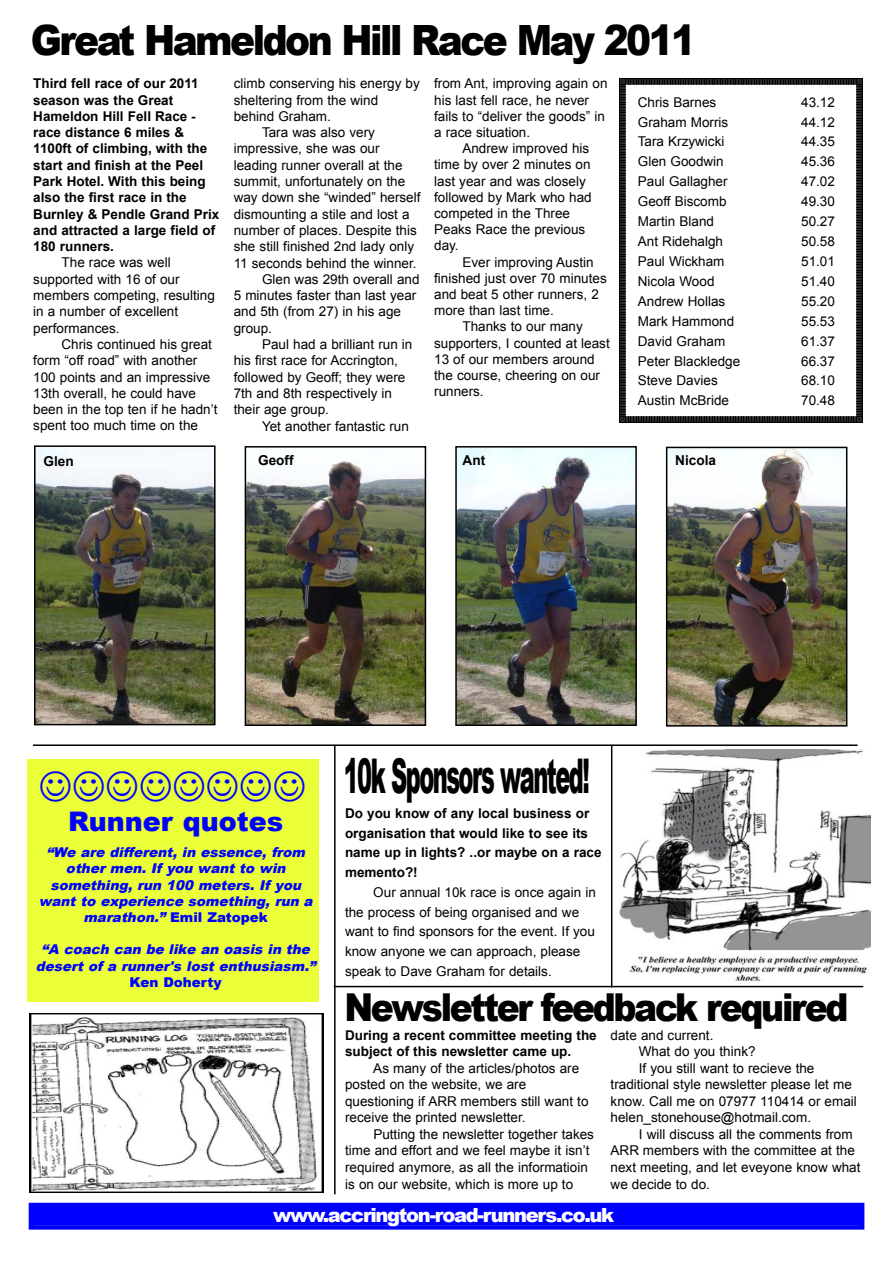
<style>
.page{position:relative;width:893px;height:1263px;background:#fff}
.page>*{position:absolute;margin:0;border:0;box-sizing:border-box;transform-origin:0 0}
.t1{font:900 47.85px "Arial";letter-spacing:-.065em;color:#000;scale:.47 1}
.t2{font:900 41.7px "Arial";letter-spacing:-.065em;color:#000;scale:.9 1}
.t3{font:900 38.4px "Arial";letter-spacing:-.065em;color:#000;scale:.9 1}
.t4{font:900 27px "Arial";color:#00f}
.t5{font:900 19.5px "Arial";letter-spacing:-.065em;color:#fff}
.t6{font:700 13.65px "Arial";color:#000}
.t7{font:13.5px/16.4px "Arial";color:#000}
.t8{font:700 13.5px/16.4px "Arial";color:#000}
.t9{font:italic 900 13.5px/16.2px "Arial";color:#00f;text-align:center}
.t10{font:900 13.5px "Arial";color:#00f}
.s1{font-style:normal}
</style>
<div class="page">
<div style="left:33px;top:1207px;width:827px;height:18px;background:#00f"></div>
<div style="left:29px;top:1203px;width:835px;height:26px;border:4px solid #00f"></div>
<svg style="left:620px;top:78px;width:242px;height:345px"></svg>
<img style="left:37px;top:448px;width:176px;height:274px">
<div style="left:34px;top:445px;width:182px;height:280px;border:2px solid #000"></div>
<img style="left:248px;top:461px;width:175px;height:262px">
<div style="left:245px;top:446px;width:181px;height:280px;border:2px solid #000"></div>
<img style="left:458px;top:449px;width:176px;height:274px">
<div style="left:455px;top:446px;width:182px;height:280px;border:2px solid #000"></div>
<img style="left:669px;top:450px;width:175px;height:274px">
<div style="left:666px;top:447px;width:181px;height:280px;border:2px solid #000"></div>
<div style="left:27px;top:759px;width:292px;height:242px;background:#ebff38"></div>
<hr style="left:33px;top:744px;width:824px;height:2px;background:#000">
<hr style="left:334px;top:986px;width:529px;height:1px;background:#000">
<hr style="left:334px;top:745px;width:2px;height:449px;background:#000">
<hr style="left:611px;top:746px;width:1px;height:241px;background:#000">
<img style="left:30px;top:1013px;width:293px;height:179px">
<img style="left:620px;top:749px;width:251px;height:232px">
<h2 class="t2" style="left:31px;top:10px;width:741px">Great Hameldon Hill Race May 2011</h2>
<p class="t8" style="left:33px;top:75px;width:188px">Third fell race of our 2011 season was the Great<br>Hameldon Hill Fell Race - race distance 6 miles &amp;<br>1100ft of climbing, with the start and finish at the Peel<br>Park Hotel. With this being also the first race in the<br>Burnley &amp; Pendle Grand Prix and attracted a large field of<br>180 runners.</p>
<p class="t7" style="left:33px;top:255px;width:183px;text-indent:28px">The race was well supported with 16 of our members competing, resulting in a number of excellent performances.</p>
<p class="t7" style="left:33px;top:336px;width:186px;text-indent:28px">Chris continued his great form “off road” with another<br>100 points and an impressive<br>13th overall, he could have been in the top ten if he hadn’t spent too much time on the</p>
<p class="t7" style="left:434px;top:76px;width:175px">from Ant, improving again on his last fell race, he never fails to “deliver the goods” in a race situation.</p>
<p class="t7" style="left:434px;top:140px;width:159px;text-indent:28px">Andrew improved his time by over 2 minutes on last year and was closely followed by Mark who had competed in the Three<br>Peaks Race the previous day.</p>
<p class="t7" style="left:462px;top:254px;width:133px">Ever improving Austin</p>
<p class="t7" style="left:434px;top:270px;width:174px">finished just over 70 minutes</p>
<p class="t7" style="left:434px;top:286px;width:166px">and beat 5 other runners, 2</p>
<p class="t7" style="left:434px;top:302px;width:121px">more than last time.</p>
<p class="t7" style="left:462px;top:318px;width:122px">Thanks to our many</p>
<p class="t7" style="left:434px;top:335px;width:177px">supporters, I counted at least</p>
<p class="t7" style="left:434px;top:351px;width:162px">13 of our members around</p>
<p class="t7" style="left:434px;top:367px;width:167px">the course, cheering on our</p>
<p class="t7" style="left:434px;top:383px;width:51px">runners.</p>
<p class="t7" style="left:234px;top:75px;width:188px">climb conserving his energy by</p>
<p class="t7" style="left:234px;top:92px;width:146px">sheltering from the wind</p>
<p class="t7" style="left:234px;top:108px;width:99px">behind Graham.</p>
<p class="t7" style="left:262px;top:124px;width:114px">Tara was also very</p>
<p class="t7" style="left:234px;top:141px;width:147px">impressive, she was our</p>
<p class="t7" style="left:234px;top:157px;width:170px">leading runner overall at the</p>
<p class="t7" style="left:234px;top:173px;width:173px">summit, unfortunately on the</p>
<p class="t7" style="left:234px;top:189px;width:188px">way down she “winded” herself</p>
<p class="t7" style="left:234px;top:206px;width:177px">dismounting a stile and lost a</p>
<p class="t7" style="left:234px;top:222px;width:185px">number of places. Despite this</p>
<p class="t7" style="left:234px;top:238px;width:182px">she still finished 2nd lady only</p>
<p class="t7" style="left:234px;top:255px;width:184px">11 seconds behind the winner.</p>
<p class="t7" style="left:262px;top:271px;width:159px">Glen was 29th overall and</p>
<p class="t7" style="left:234px;top:287px;width:184px">5 minutes faster than last year</p>
<p class="t7" style="left:234px;top:304px;width:169px">and 5th (from 27) in his age</p>
<p class="t7" style="left:234px;top:320px;width:40px">group.</p>
<p class="t7" style="left:262px;top:336px;width:152px">Paul had a brilliant run in</p>
<p class="t7" style="left:234px;top:352px;width:166px">his first race for Accrington,</p>
<p class="t7" style="left:234px;top:369px;width:173px">followed by Geoff; they were</p>
<p class="t7" style="left:234px;top:385px;width:160px">7th and 8th respectively in</p>
<p class="t7" style="left:234px;top:401px;width:97px">their age group.</p>
<p class="t7" style="left:262px;top:418px;width:148px">Yet another fantastic run</p>
<p class="t7" style="left:638px;top:94px;width:80px">Chris Barnes</p>
<p class="t7" style="left:801px;top:94px;width:35px">43.12</p>
<p class="t7" style="left:638px;top:114px;width:92px">Graham Morris</p>
<p class="t7" style="left:801px;top:114px;width:35px">44.12</p>
<p class="t7" style="left:638px;top:134px;width:88px">Tara Krzywicki</p>
<p class="t7" style="left:801px;top:134px;width:35px">44.35</p>
<p class="t7" style="left:638px;top:154px;width:87px">Glen Goodwin</p>
<p class="t7" style="left:801px;top:154px;width:35px">45.36</p>
<p class="t7" style="left:638px;top:173px;width:91px">Paul Gallagher</p>
<p class="t7" style="left:801px;top:173px;width:35px">47.02</p>
<p class="t7" style="left:638px;top:193px;width:90px">Geoff Biscomb</p>
<p class="t7" style="left:801px;top:193px;width:35px">49.30</p>
<p class="t7" style="left:638px;top:213px;width:78px">Martin Bland</p>
<p class="t7" style="left:801px;top:213px;width:35px">50.27</p>
<p class="t7" style="left:638px;top:233px;width:87px">Ant Ridehalgh</p>
<p class="t7" style="left:801px;top:233px;width:35px">50.58</p>
<p class="t7" style="left:638px;top:253px;width:88px">Paul Wickham</p>
<p class="t7" style="left:801px;top:253px;width:35px">51.01</p>
<p class="t7" style="left:638px;top:273px;width:78px">Nicola Wood</p>
<p class="t7" style="left:801px;top:273px;width:35px">51.40</p>
<p class="t7" style="left:638px;top:293px;width:89px">Andrew Hollas</p>
<p class="t7" style="left:801px;top:293px;width:35px">55.20</p>
<p class="t7" style="left:638px;top:313px;width:98px">Mark Hammond</p>
<p class="t7" style="left:801px;top:313px;width:35px">55.53</p>
<p class="t7" style="left:638px;top:333px;width:89px">David Graham</p>
<p class="t7" style="left:801px;top:333px;width:35px">61.37</p>
<p class="t7" style="left:638px;top:353px;width:104px">Peter Blackledge</p>
<p class="t7" style="left:801px;top:353px;width:35px">66.37</p>
<p class="t7" style="left:638px;top:373px;width:81px">Steve Davies</p>
<p class="t7" style="left:801px;top:373px;width:35px">68.10</p>
<p class="t7" style="left:638px;top:392px;width:93px">Austin McBride</p>
<p class="t7" style="left:801px;top:392px;width:35px">70.48</p>
<p class="t6" style="left:43px;top:453px;width:32px">Glen</p>
<p class="t6" style="left:258px;top:453px;width:37px">Geoff</p>
<p class="t6" style="left:463px;top:453px;width:24px">Ant</p>
<p class="t6" style="left:675px;top:453px;width:42px">Nicola</p>
<h3 class="t4" style="left:68px;top:801px;width:217px">Runner quotes</h3>
<p class="t9" style="left:39px;top:844px;width:278px">“We are different, in essence, from other men. If you want to win something, run 100 meters. If you want to experience something, run a marathon.” <span class="s1">Emil Zatopek</span></p>
<p class="t9" style="left:36px;top:941px;width:284px">“A coach can be like an oasis in the desert of a runner's lost enthusiasm.”</p>
<p class="t10" style="left:130px;top:972px;width:94px">Ken Doherty</p>
<h1 class="t1" style="left:344px;top:741px;width:525px">10k Sponsors wanted!</h1>
<p class="t8" style="left:345px;top:803px;width:258px;line-height:19.8px">Do you know of any local business or organisation that would like to see its name up in lights? ..or maybe on a race memento?!</p>
<p class="t7" style="left:345px;top:882px;width:252px;line-height:19.8px;text-indent:28px">Our annual 10k race is once again in the process of being organised and we want to find sponsors for the event. If you know anyone we can approach, please speak to Dave Graham for details.</p>
<h3 class="t3" style="left:344px;top:978px;width:562px">Newsletter feedback required</h3>
<p class="t8" style="left:345px;top:1027px;width:253px">During a recent committee meeting the subject of this newsletter came up.</p>
<p class="t7" style="left:345px;top:1060px;width:245px;text-indent:28px">As many of the articles/photos are posted on the website, we are questioning if ARR members still want to receive the printed newsletter.</p>
<p class="t7" style="left:345px;top:1126px;width:250px;text-indent:28px">Putting the newsletter together takes time and effort and we feel maybe it isn’t required anymore, as all the informatioin is on our website, which is more up to</p>
<p class="t7" style="left:611px;top:1027px;width:104px">date and current.</p>
<p class="t7" style="left:639px;top:1043px;width:118px">What do you think?</p>
<p class="t7" style="left:639px;top:1060px;width:177px">If you still want to recieve the</p>
<p class="t7" style="left:611px;top:1076px;width:243px">traditional style newsletter please let me</p>
<p class="t7" style="left:611px;top:1093px;width:248px">know. Call me on 07977 110414 or email</p>
<p class="t7" style="left:611px;top:1109px;width:202px">helen_stonehouse@hotmail.com.</p>
<p class="t7" style="left:639px;top:1126px;width:215px">I will discuss all the comments from</p>
<p class="t7" style="left:611px;top:1142px;width:246px">ARR members with the committee at the</p>
<p class="t7" style="left:611px;top:1159px;width:251px">next meeting, and let eveyone know what</p>
<p class="t7" style="left:611px;top:1176px;width:101px">we decide to do.</p>
<h3 class="t5" style="left:273px;top:1200px;width:343px">www.accrington-road-runners.co.uk</h3>
</div>
